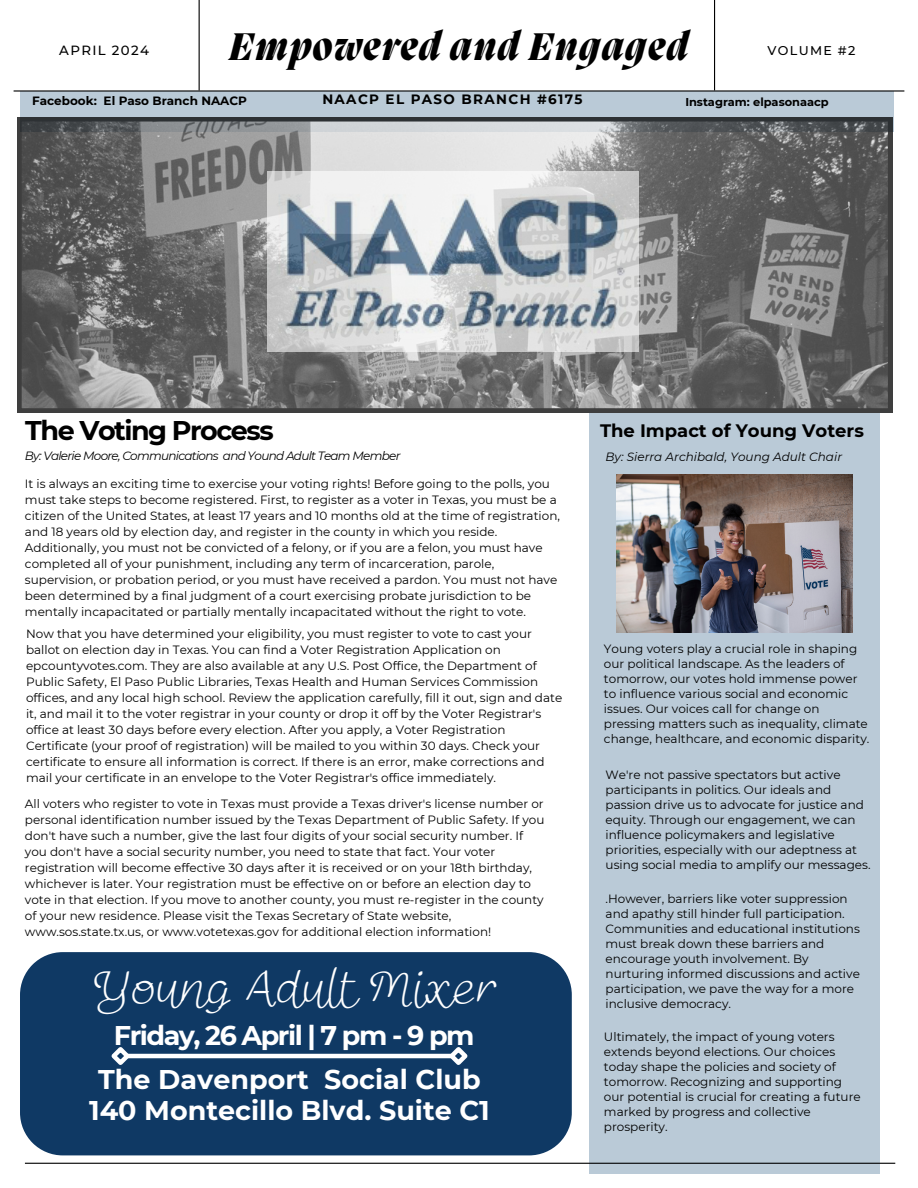
<style>
.page{position:relative;width:918px;height:1188px;background:#fff}
.page>*{position:absolute;margin:0;border:0;box-sizing:border-box;transform-origin:0 0}
.t1{font:46.5px "Cloud Script";color:#fff}
.t2{font:italic 800 39.45px "Migra";letter-spacing:.04em;color:#000}
.t3{font:700 27px/31.5px "Montserrat";color:#fff;text-align:center}
.t4{font:700 27px "Montserrat";letter-spacing:-.055em;color:#fff}
.t5{font:700 27px "Montserrat";letter-spacing:-.055em;color:#000}
.t6{font:700 18px "Montserrat";color:#000}
.t7{font:700 13.5px "Montserrat";letter-spacing:.1em;color:#000}
.t8{font:500 13.35px "Montserrat";letter-spacing:.1em;color:#000}
.t9{font:500 12.75px "Montserrat";letter-spacing:.1em;color:#000}
.t10{font:12px/15px "Montserrat";color:#000}
.t11{font:italic 12px "Montserrat";letter-spacing:-.06em;color:#000}
.t12{font:italic 12px "Montserrat";color:#000}
.t13{font:700 12px "Montserrat";color:#000}
.t14{font:700 11.4px "Montserrat";color:#000}
</style>
<div class="page">
<div style="left:20px;top:92px;width:874px;height:40px;background:#bacad7"></div>
<hr style="left:14px;top:90px;width:890px;height:2px;background:#000">
<hr style="left:199px;top:0;width:1px;height:90px;background:#000">
<hr style="left:714px;top:0;width:1px;height:90px;background:#000">
<div style="left:589px;top:413px;width:291px;height:761px;background:#bacad7"></div>
<hr style="left:25px;top:1163px;width:870px;height:1px;background:#000">
<svg style="left:17px;top:117px;width:875px;height:296px;background:#757576"></svg>
<img style="left:267px;top:171px;width:371px;height:180px">
<img style="left:616px;top:475px;width:236px;height:157px">
<div style="left:20px;top:952px;width:552px;height:203px;background:#0f3964"></div>
<hr style="left:126px;top:1054px;width:327px;height:4px;background:#fff">
<svg style="left:107px;top:1043px;width:27px;height:26px"></svg>
<svg style="left:445px;top:1043px;width:27px;height:26px"></svg>
<h2 class="t2" style="left:229px;top:28px;width:461px">Empowered and Engaged</h2>
<h6 class="t8" style="left:59px;top:42px;width:91px">APRIL 2024</h6>
<h6 class="t9" style="left:768px;top:42px;width:89px">VOLUME #2</h6>
<h5 class="t7" style="left:322px;top:91px;width:262px">NAACP EL PASO BRANCH #6175</h5>
<p class="t13" style="left:32px;top:94px;width:216px">Facebook: El Paso Branch NAACP</p>
<p class="t14" style="left:685px;top:94px;width:145px">Instagram: elpasonaacp</p>
<p class="t5" style="left:25px;top:414px;width:250px">The Voting Process</p>
<p class="t6" style="left:600px;top:419px;width:265px">The Impact of Young Voters</p>
<p class="t11" style="left:25px;top:448px;width:377px">By: Valerie Moore, Communications and Yound Adult Team Member</p>
<h3 class="t10" style="left:25px;top:475px;width:537px;line-height:16px">It is always an exciting time to exercise your voting rights! Before going to the polls, you must take steps to become registered. First, to register as a voter in Texas, you must be a citizen of the United States, at least 17 years and 10 months old at the time of registration, and 18 years old by election day, and register in the county in which you reside.<br>Additionally, you must not be convicted of a felony, or if you are a felon, you must have completed all of your punishment, including any term of incarceration, parole, supervision, or probation period, or you must have received a pardon. You must not have been determined by a final judgment of a court exercising probate jurisdiction to be mentally incapacitated or partially mentally incapacitated without the right to vote.</h3>
<p class="t10" style="left:26px;top:626px;width:538px;line-height:16px">Now that you have determined your eligibility, you must register to vote to cast your ballot on election day in Texas. You can find a Voter Registration Application on epcountyvotes.com. They are also available at any U.S. Post Office, the Department of Public Safety, El Paso Public Libraries, Texas Health and Human Services Commission offices, and any local high school. Review the application carefully, fill it out, sign and date it, and mail it to the voter registrar in your county or drop it off by the Voter Registrar's office at least 30 days before every election. After you apply, a Voter Registration Certificate (your proof of registration) will be mailed to you within 30 days. Check your certificate to ensure all information is correct. If there is an error, make corrections and mail your certificate in an envelope to the Voter Registrar's office immediately.</p>
<p class="t10" style="left:25px;top:796px;width:521px;line-height:16px">All voters who register to vote in Texas must provide a Texas driver's license number or personal identification number issued by the Texas Department of Public Safety. If you don't have such a number, give the last four digits of your social security number. If you don't have a social security number, you need to state that fact. Your voter registration will become effective 30 days after it is received or on your 18th birthday, whichever is later. Your registration must be effective on or before an election day to vote in that election. If you move to another county, you must re-register in the county of your new residence. Please visit the Texas Secretary of State website, www.sos.state.tx.us, or www.votetexas.gov for additional election information!</p>
<p class="t12" style="left:606px;top:449px;width:238px">By: Sierra Archibald, Young Adult Chair</p>
<h5 class="t10" style="left:604px;top:641px;width:267px">Young voters play a crucial role in shaping our political landscape. As the leaders of tomorrow, our votes hold immense power to influence various social and economic issues. Our voices call for change on pressing matters such as inequality, climate change, healthcare, and economic disparity.</h5>
<p class="t10" style="left:606px;top:767px;width:266px">We're not passive spectators but active participants in politics. Our ideals and passion drive us to advocate for justice and equity. Through our engagement, we can influence policymakers and legislative priorities, especially with our adeptness at using social media to amplify our messages.</p>
<h4 class="t10" style="left:606px;top:891px;width:256px">.However, barriers like voter suppression and apathy still hinder full participation.<br>Communities and educational institutions must break down these barriers and encourage youth involvement. By nurturing informed discussions and active participation, we pave the way for a more inclusive democracy.</h4>
<p class="t10" style="left:604px;top:1029px;width:258px">Ultimately, the impact of young voters extends beyond elections. Our choices today shape the policies and society of tomorrow. Recognizing and supporting our potential is crucial for creating a future marked by progress and collective prosperity.</p>
<p class="t1" style="left:95px;top:961px;width:403px">Young Adult Mixer</p>
<p class="t4" style="left:114px;top:1019px;width:362px">Friday, 26 April | 7 pm - 9 pm</p>
<h1 class="t3" style="left:89px;top:1064px;width:402px">The Davenport Social Club<br>140 Montecillo Blvd. Suite C1</h1>
</div>
